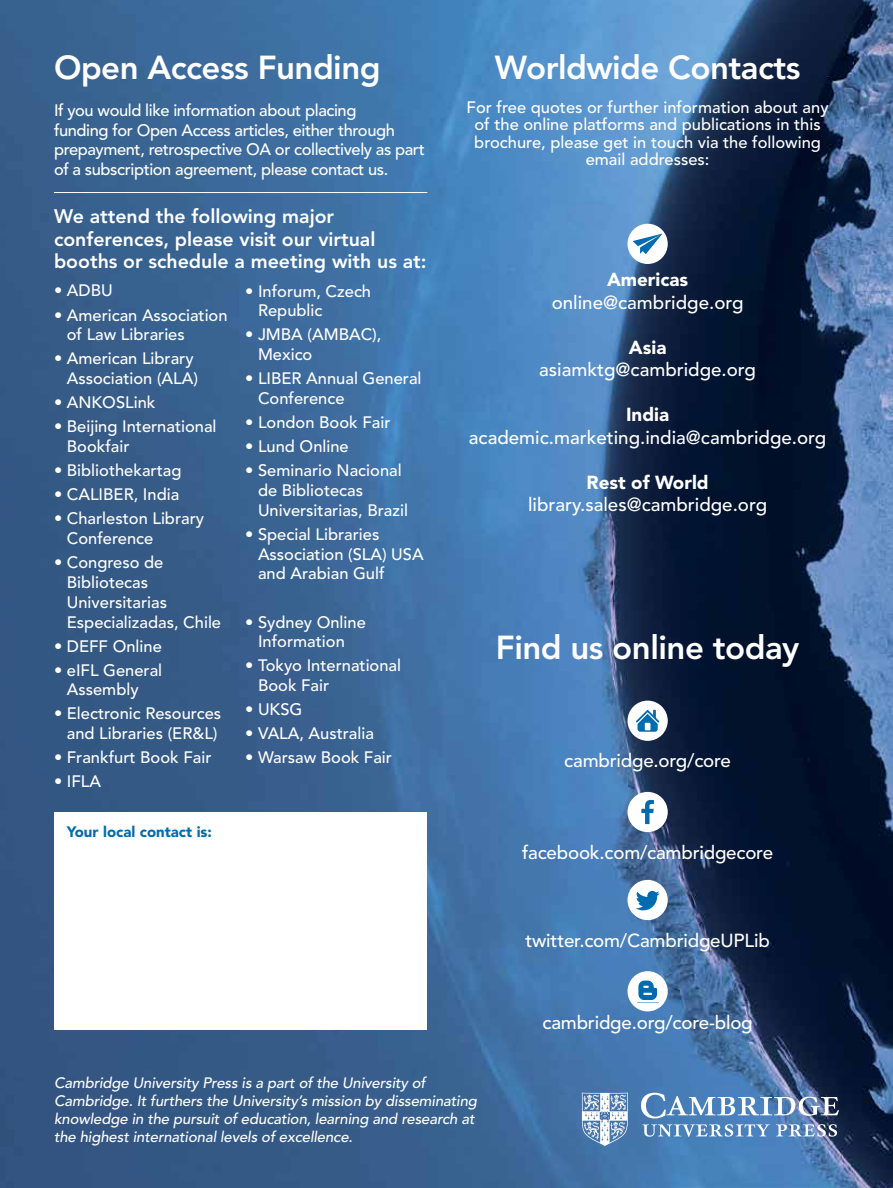
<style>
.page{position:relative;width:893px;height:1188px;background:#fff}
.page>*{position:absolute;margin:0;border:0;box-sizing:border-box;transform-origin:0 0}
.t1{font:800 33px "Avenir LT Std";letter-spacing:-.015em;color:#fff}
.t2{font:800 19.5px/22.5px "Avenir LT Std";color:#fff}
.t3{font:500 18.75px "Avenir LT Std";color:#fff}
.t4{font:900 18.75px "Avenir LT Std";color:#fff}
.t5{font:500 16.5px/19.8px "Avenir LT Std";color:#fff}
.t6{font:500 16.5px/19.8px "Avenir LT Std";letter-spacing:-.025em;color:#fff}
.t7{font:italic 500 15px/18px "Avenir LT Std";letter-spacing:-.01em;color:#fff}
.t8{font:900 15px "Avenir LT Std";color:#006caf}
</style>
<div class="page">
<img style="left:0;top:0;width:893px;height:1188px">
<svg style="left:582px;top:1093px;width:257px;height:53px;background:#7397c1"></svg>
<hr style="left:54px;top:192px;width:373px;height:1px;background:#fff">
<div style="left:54px;top:813px;width:373px;height:217px;background:#fff"></div>
<div style="left:627px;top:224px;width:41px;height:40px;background:#fff;border-radius:50%"></div>
<svg style="left:633px;top:234px;width:29px;height:20px"></svg>
<div style="left:627px;top:701px;width:41px;height:40px;background:#fff;border-radius:50%"></div>
<svg style="left:636px;top:709px;width:24px;height:23px"></svg>
<div style="left:627px;top:792px;width:41px;height:40px;background:#fff;border-radius:50%"></div>
<svg style="left:641px;top:800px;width:13px;height:24px"></svg>
<div style="left:627px;top:880px;width:41px;height:40px;background:#fff;border-radius:50%"></div>
<svg style="left:636px;top:891px;width:24px;height:19px"></svg>
<div style="left:627px;top:971px;width:41px;height:40px;background:#fff;border-radius:50%"></div>
<svg style="left:637px;top:980px;width:22px;height:23px"></svg>
<h1 class="t1" style="left:54px;top:48px;width:328px">Open Access Funding</h1>
<p class="t6" style="left:54px;top:101px;width:372px">If you would like information about placing<br>funding for Open Access articles, either through prepayment, retrospective OA or collectively as part of a subscription agreement, please contact us.</p>
<p class="t2" style="left:54px;top:205px;width:374px">We attend the following major conferences, please visit our virtual booths or schedule a meeting with us at:</p>
<p class="t5" style="left:54px;top:281px;width:60px">• ADBU</p>
<p class="t5" style="left:67px;top:305px;width:162px;text-indent:-13px">• American Association of Law Libraries</p>
<p class="t5" style="left:54px;top:349px;width:145px;text-align:right">• American Library<br>Association (ALA)</p>
<p class="t5" style="left:54px;top:393px;width:103px">• ANKOSLink</p>
<p class="t5" style="left:67px;top:417px;width:151px;text-indent:-13px">• Beijing International<br>Bookfair</p>
<p class="t5" style="left:54px;top:461px;width:129px">• Bibliothekartag</p>
<p class="t5" style="left:54px;top:485px;width:127px">• CALIBER, India</p>
<p class="t5" style="left:67px;top:509px;width:139px;text-indent:-13px">• Charleston Library<br>Conference</p>
<p class="t5" style="left:67px;top:553px;width:156px;text-indent:-13px">• Congreso de<br>Bibliotecas<br>Universitarias<br>Especializadas, Chile</p>
<p class="t5" style="left:54px;top:636px;width:109px">• DEFF Online</p>
<p class="t5" style="left:67px;top:660px;width:97px;text-indent:-13px">• eIFL General<br>Assembly</p>
<p class="t5" style="left:54px;top:704px;width:169px;text-align:center">• Electronic Resources and Libraries (ER&amp;L)</p>
<p class="t5" style="left:54px;top:748px;width:159px">• Frankfurt Book Fair</p>
<p class="t5" style="left:54px;top:772px;width:49px">• IFLA</p>
<p class="t5" style="left:258px;top:281px;width:115px;text-indent:-13px">• Inforum, Czech<br>Republic</p>
<p class="t5" style="left:258px;top:325px;width:125px;text-indent:-13px">• JMBA (AMBAC),<br>Mexico</p>
<p class="t5" style="left:258px;top:369px;width:165px;text-indent:-13px">• LIBER Annual General<br>Conference</p>
<p class="t5" style="left:245px;top:413px;width:147px">• London Book Fair</p>
<p class="t5" style="left:245px;top:437px;width:105px">• Lund Online</p>
<p class="t5" style="left:258px;top:461px;width:151px;text-indent:-13px">• Seminario Nacional de Bibliotecas<br>Universitarias, Brazil</p>
<p class="t5" style="left:258px;top:525px;width:167px;text-indent:-13px">• Special Libraries<br>Association (SLA) USA and Arabian Gulf</p>
<p class="t5" style="left:245px;top:612px;width:122px;text-align:center">• Sydney Online<br>Information</p>
<p class="t5" style="left:258px;top:656px;width:145px;text-indent:-13px">• Tokyo International<br>Book Fair</p>
<p class="t5" style="left:245px;top:700px;width:59px">• UKSG</p>
<p class="t5" style="left:245px;top:724px;width:130px">• VALA, Australia</p>
<p class="t5" style="left:245px;top:748px;width:148px">• Warsaw Book Fair</p>
<p class="t8" style="left:67px;top:822px;width:147px">Your local contact is:</p>
<h1 class="t1" style="left:495px;top:48px;width:307px">Worldwide Contacts</h1>
<p class="t5" style="left:467px;top:99px;width:363px;line-height:17.2px;text-align:center">For free quotes or further information about any of the online platforms and publications in this brochure, please get in touch via the following email addresses:</p>
<p class="t4" style="left:607px;top:269px;width:83px">Americas</p>
<p class="t3" style="left:552px;top:292px;width:193px">online@cambridge.org</p>
<p class="t4" style="left:629px;top:336px;width:39px">Asia</p>
<p class="t3" style="left:539px;top:359px;width:218px">asiamktg@cambridge.org</p>
<p class="t4" style="left:626px;top:404px;width:45px">India</p>
<p class="t3" style="left:469px;top:427px;width:359px">academic.marketing.india@cambridge.org</p>
<p class="t4" style="left:586px;top:471px;width:124px">Rest of World</p>
<p class="t3" style="left:528px;top:494px;width:240px">library.sales@cambridge.org</p>
<h1 class="t1" style="left:496px;top:628px;width:305px">Find us online today</h1>
<p class="t3" style="left:564px;top:750px;width:168px">cambridge.org/core</p>
<p class="t3" style="left:522px;top:841px;width:253px">facebook.com/cambridgecore</p>
<p class="t3" style="left:525px;top:929px;width:246px">twitter.com/CambridgeUPLib</p>
<p class="t3" style="left:542px;top:1012px;width:212px">cambridge.org/core-blog</p>
<p class="t7" style="left:54px;top:1074px;width:425px">Cambridge University Press is a part of the University of Cambridge. It furthers the University’s mission by disseminating knowledge in the pursuit of education, learning and research at the highest international levels of excellence.</p>
</div>
